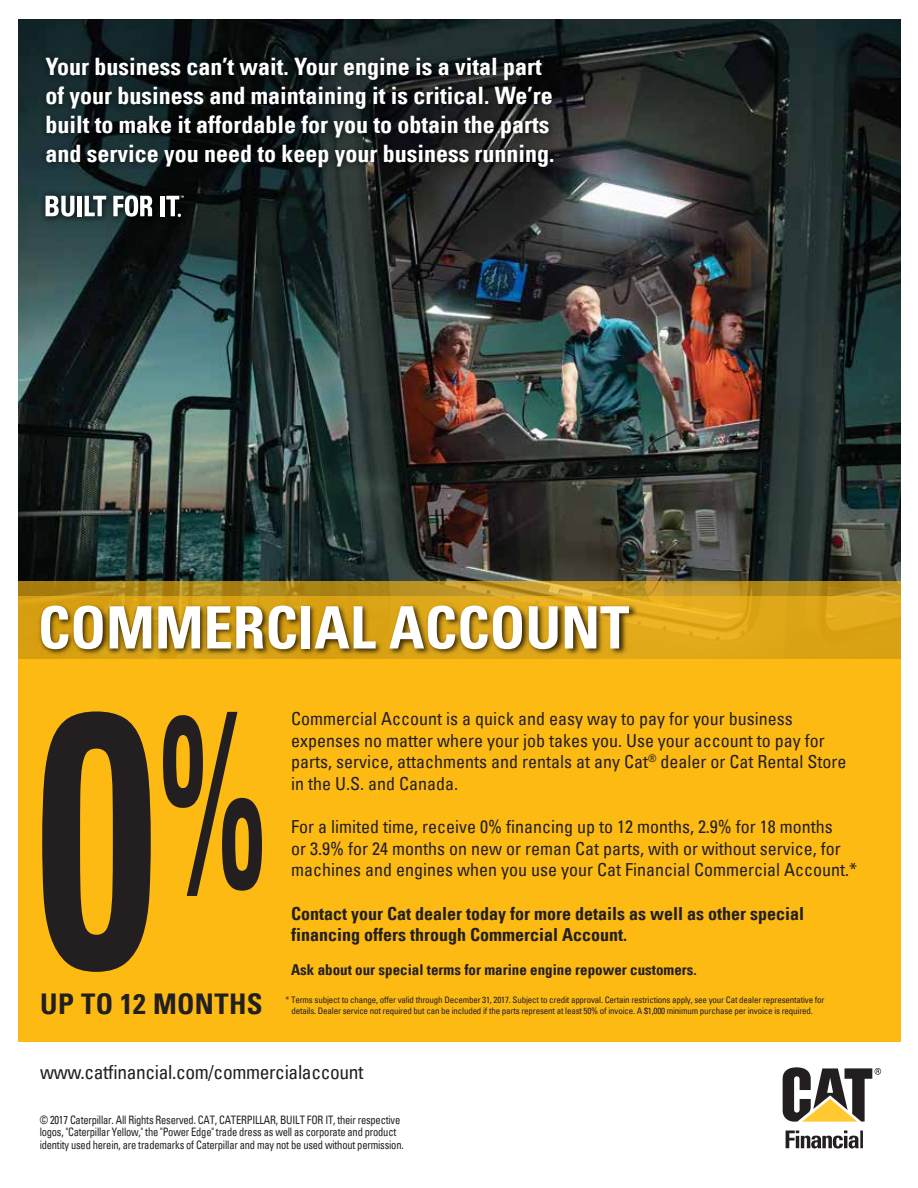
<style>
.page{position:relative;width:918px;height:1188px;background:#fff}
.page>*{position:absolute;margin:0;border:0;box-sizing:border-box;transform-origin:0 0}
.t1{font:700 condensed 363.6px "Univers LT";color:#231f20;scale:.74 1}
.t2{font:700 condensed 251.55px "Univers LT";color:#231f20;scale:.55 1}
.t3{font:700 condensed 58.5px "Univers LT";color:#fff}
.t4{font:700 condensed 28.5px "Univers LT";letter-spacing:.015em;color:#231f20}
.t5{font:700 condensed 24px/28.8px "Univers LT";color:#fff}
.t6{font:condensed 19.5px "Univers LT";letter-spacing:-.02em;color:#231f20}
.t7{font:condensed 18px/21.6px "Univers LT";color:#231f20}
.t8{font:700 condensed 18px/21.6px "Univers LT";color:#231f20}
.t9{font:700 condensed 15px "Univers LT";color:#231f20}
.t10{font:condensed 11.7px/12.6px "Univers LT";letter-spacing:-.02em;color:#231f20;scale:.9 1}
.t11{font:condensed 9px/10.8px "Univers LT";letter-spacing:-.02em;color:#231f20}
</style>
<div class="page">
<img style="left:18px;top:19px;width:883px;height:563px">
<svg style="left:18px;top:582px;width:883px;height:14px"></svg>
<svg style="left:18px;top:596px;width:883px;height:63px;fill:#dfa819"></svg>
<div style="left:0;top:659px;width:918px;height:382px;background:#fdba12"></div>
<img style="left:33px;top:594px;width:607px;height:65px">
<img style="left:37px;top:46px;width:538px;height:157px">
<img style="left:37px;top:187px;width:159px;height:42px">
<svg style="left:46px;top:196px;width:28px;height:21px"></svg>
<div style="left:77px;top:196px;width:5px;height:20px;background:#fff"></div>
<svg style="left:85px;top:196px;width:21px;height:20px"></svg>
<svg style="left:113px;top:195px;width:39px;height:22px"></svg>
<hr style="left:161px;top:196px;width:4px;height:20px;background:#fff">
<svg style="left:166px;top:196px;width:18px;height:21px"></svg>
<div style="left:901px;top:0;width:17px;height:1053px;background:#fff"></div>
<div style="left:0;top:0;width:18px;height:1053px;background:#fff"></div>
<svg style="left:786px;top:1131px;width:73px;height:17px"></svg>
<hr style="left:860px;top:1131px;width:3px;height:17px;background:#231f20">
<svg style="left:783px;top:1067px;width:98px;height:55px"></svg>
<h3 class="t5" style="left:45px;top:52px;width:511px">Your business can’t wait. Your engine is a vital part of your business and maintaining it is critical. We’re built to make it affordable for you to obtain the parts and service you need to keep your business running.</h3>
<h3 class="t3" style="left:38px;top:592px;width:593px">COMMERCIAL ACCOUNT</h3>
<h1 class="t1" style="left:37px;top:616px;width:163px">0</h1>
<h2 class="t2" style="left:159px;top:647px;width:198px">%</h2>
<h3 class="t4" style="left:40px;top:986px;width:224px">UP TO 12 MONTHS</h3>
<p class="t7" style="left:291px;top:708px;width:557px">Commercial Account is a quick and easy way to pay for your business expenses no matter where your job takes you. Use your account to pay for parts, service, attachments and rentals at any Cat<sup>®</sup> dealer or Cat Rental Store in the U.S. and Canada.</p>
<p class="t7" style="left:291px;top:816px;width:567px">For a limited time, receive 0% financing up to 12 months, 2.9% for 18 months<br>or 3.9% for 24 months on new or reman Cat parts, with or without service, for machines and engines when you use your Cat Financial Commercial Account.*</p>
<p class="t8" style="left:291px;top:902px;width:514px">Contact your Cat dealer today for more details as well as other special financing offers through Commercial Account.</p>
<p class="t9" style="left:291px;top:960px;width:407px">Ask about our special terms for marine engine repower customers.</p>
<p class="t11" style="left:291px;top:994px;width:535px;text-indent:-6px">* Terms subject to change, offer valid through December 31, 2017. Subject to credit approval. Certain restrictions apply, see your Cat dealer representative for details. Dealer service not required but can be included if the parts represent at least 50% of invoice. A $1,000 minimum purchase per invoice is required.</p>
<p class="t6" style="left:40px;top:1060px;width:325px">www.catfinancial.com/commercialaccount</p>
<p class="t10" style="left:40px;top:1113px;width:406px">© 2017 Caterpillar. All Rights Reserved. CAT, CATERPILLAR, BUILT FOR IT, their respective logos, "Caterpillar Yellow," the "Power Edge" trade dress as well as corporate and product identity used herein, are trademarks of Caterpillar and may not be used without permission.</p>
</div>
